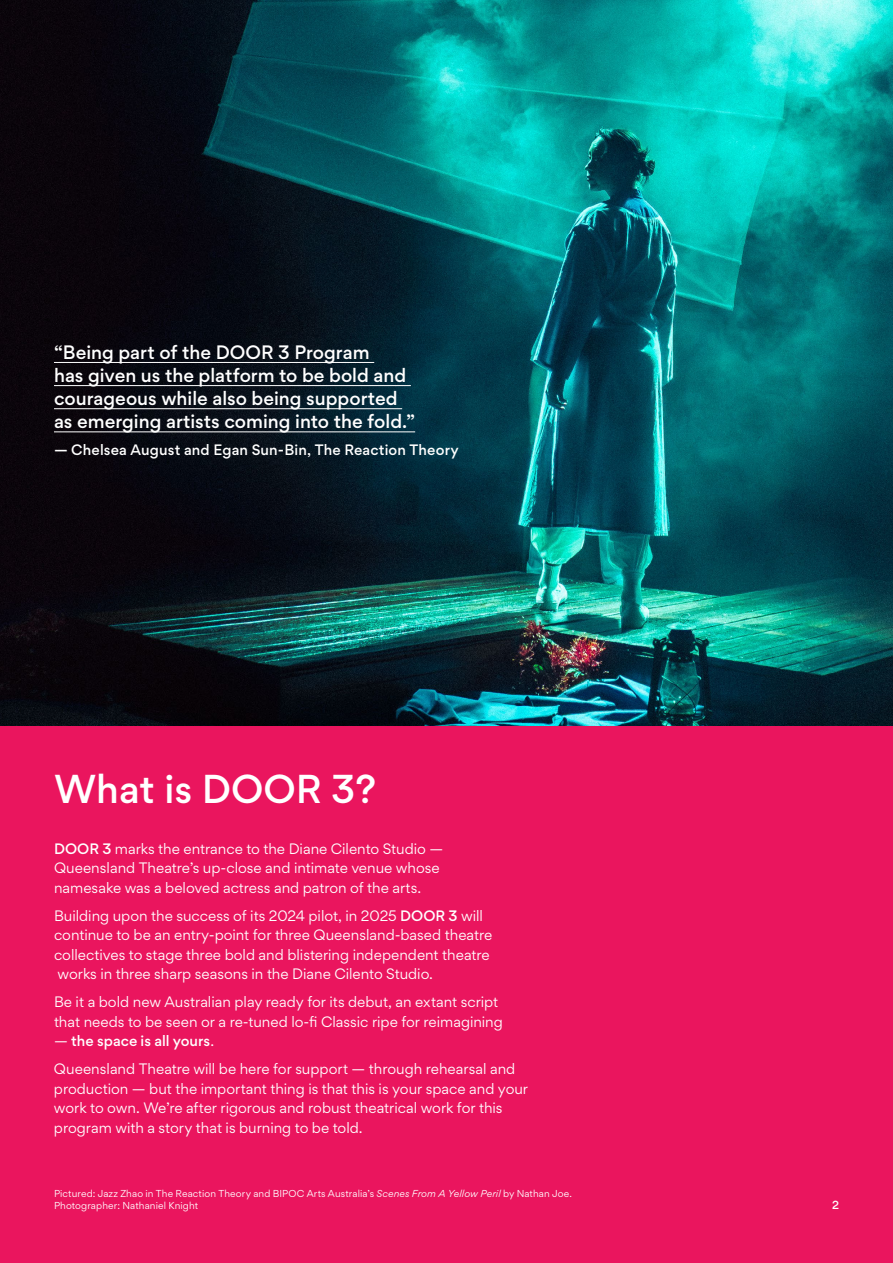
<style>
.page{position:relative;width:893px;height:1263px;background:#ea155e}
.page>*{position:absolute;margin:0;border:0;box-sizing:border-box;transform-origin:0 0}
.t1{font:500 36px "Gordita";color:#fff}
.t2{font:500 17.4px/23.1px "Gordita";color:#fff}
.t3{font:13.5px/19.5px "Gordita";color:#fff}
.t4{font:500 13.5px "Gordita";letter-spacing:.01em;color:#fff}
.t5{font:500 10.5px "Gordita";color:#fff}
.t6{font:9px/12px "Gordita";letter-spacing:.015em;color:#fff}
.s1{font-weight:500}
.s2{font-style:italic}
</style>
<div class="page">
<img style="left:0;top:0;width:893px;height:726px">
<hr style="left:54px;top:362px;width:320px;height:1px;background:#fff">
<hr style="left:54px;top:385px;width:357px;height:1px;background:#fff">
<hr style="left:54px;top:408px;width:348px;height:1px;background:#fff">
<hr style="left:54px;top:431px;width:361px;height:1px;background:#fff">
<p class="t2" style="left:54px;top:340px;width:363px">“Being part of the DOOR 3 Program<br>has given us the platform to be bold and courageous while also being supported as emerging artists coming into the fold.”</p>
<p class="t4" style="left:54px;top:439px;width:406px">— Chelsea August and Egan Sun-Bin, The Reaction Theory</p>
<h1 class="t1" style="left:54px;top:762px;width:324px">What is DOOR 3?</h1>
<p class="t3" style="left:54px;top:838px;width:391px"><span class="s1">DOOR 3</span> marks the entrance to the Diane Cilento Studio —<br>Queensland Theatre’s up-close and intimate venue whose namesake was a beloved actress and patron of the arts.</p>
<p class="t3" style="left:54px;top:905px;width:440px">Building upon the success of its 2024 pilot, in 2025 <span class="s1">DOOR 3</span> will continue to be an entry-point for three Queensland-based theatre collectives to stage three bold and blistering independent theatre works in three sharp seasons in the Diane Cilento Studio.</p>
<p class="t3" style="left:54px;top:992px;width:450px">Be it a bold new Australian play ready for its debut, an extant script that needs to be seen or a re-tuned lo-fi Classic ripe for reimagining</p>
<p class="t3" style="left:54px;top:1027px;width:463px;line-height:28px">— <span class="s1">the space is all yours</span>.<br>Queensland Theatre will be here for support — through rehearsal and</p>
<p class="t3" style="left:54px;top:1078px;width:476px">production — but the important thing is that this is your space and your work to own. We’re after rigorous and robust theatrical work for this program with a story that is burning to be told.</p>
<p class="t6" style="left:54px;top:1187px;width:519px">Pictured: Jazz Zhao in The Reaction Theory and BIPOC Arts Australia’s <span class="s2">Scenes From A Yellow Peril</span> by Nathan Joe.<br>Photographer: Nathaniel Knight</p>
<p class="t5" style="left:832px;top:1197px;width:8px">2</p>
</div>
